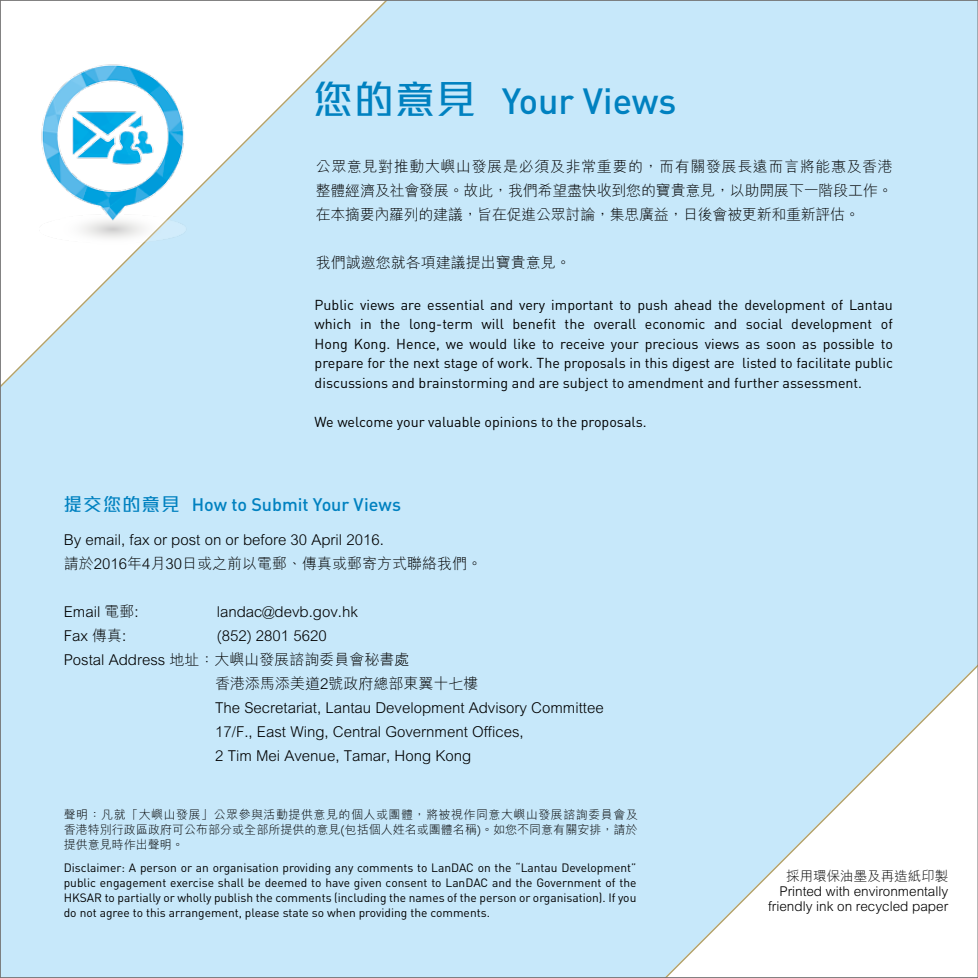
<style>
.page{position:relative;width:978px;height:978px;background:#c7e8fa}
.page>*{position:absolute;margin:0;border:0;box-sizing:border-box;transform-origin:0 0}
.t1{font:500 36px "DIN Pro";color:#0081c0}
.t2{font:500 18px "DIN Pro";letter-spacing:-.005em;color:#0081c0}
.t3{font:300 15px/24px "M Hei HK";color:#000;text-align:justify}
.t4{font:14.25px/19.5px "DIN Pro";color:#000;text-align:justify}
.t5{font:300 13.5px/15px "M Hei HK";color:#000;text-align:right}
.t6{font:12px/15px "DIN Pro";color:#000;text-align:justify}
.t7{font:300 12px/15px "M Hei HK";letter-spacing:.005em;color:#000;text-align:justify}
.s1{font-family:"M Stiff Hei HK";font-size:39px}
.s2{font-family:"M Stiff Hei HK"}
</style>
<div class="page">
<svg style="left:2px;top:2px;width:384px;height:384px"></svg>
<svg style="left:666px;top:666px;width:310px;height:310px"></svg>
<img style="left:5px;top:43px;width:213px;height:212px">
<h1 class="t1" style="left:314px;top:77px;width:364px"><span class="s1">您的意見</span> Your Views</h1>
<p class="t3" style="left:316px;top:155px;width:579px">公眾意見對推動大嶼山發展是必須及非常重要的，而有關發展長遠而言將能惠及香港整體經濟及社會發展。故此，我們希望盡快收到您的寶貴意見，以助開展下一階段工作。在本摘要內羅列的建議，旨在促進公眾討論，集思廣益，日後會被更新和重新評估。</p>
<p class="t3" style="left:316px;top:251px;width:257px">我們誠邀您就各項建議提出寶貴意見。</p>
<p class="t4" style="left:315px;top:294px;width:580px">Public views are essential and very important to push ahead the development of Lantau which in the long-term will benefit the overall economic and social development of Hong Kong. Hence, we would like to receive your precious views as soon as possible to prepare for the next stage of work. The proposals in this digest are listed to facilitate public discussions and brainstorming and are subject to amendment and further assessment.</p>
<p class="t4" style="left:315px;top:411px;width:333px">We welcome your valuable opinions to the proposals.</p>
<p class="t2" style="left:64px;top:493px;width:339px"><span class="s2">提交您的意見</span> How to Submit Your Views</p>
<p class="t3" style="left:64px;top:528px;width:435px">By email, fax or post on or before 30 April 2016.<br>請於2016年4月30日或之前以電郵、傳真或郵寄方式聯絡我們。　</p>
<p class="t3" style="left:64px;top:600px;width:76px">Email 電郵:</p>
<p class="t3" style="left:217px;top:600px;width:143px">landac@devb.gov.hk</p>
<p class="t3" style="left:64px;top:624px;width:64px">Fax 傳真:</p>
<p class="t3" style="left:217px;top:624px;width:112px">(852) 2801 5620</p>
<p class="t3" style="left:64px;top:648px;width:347px">Postal Address 地址：大嶼山發展諮詢委員會秘書處</p>
<p class="t3" style="left:215px;top:672px;width:265px">香港添馬添美道2號政府總部東翼十七樓</p>
<p class="t3" style="left:215px;top:696px;width:390px">The Secretariat, Lantau Development Advisory Committee</p>
<p class="t3" style="left:215px;top:720px;width:310px">17/F., East Wing, Central Government Offices,</p>
<p class="t3" style="left:215px;top:744px;width:257px">2 Tim Mei Avenue, Tamar, Hong Kong</p>
<p class="t7" style="left:64px;top:807px;width:576px">聲明：凡就「大嶼山發展」公眾參與活動提供意見的個人或團體，將被視作同意大嶼山發展諮詢委員會及香港特別行政區政府可公布部分或全部所提供的意見(包括個人姓名或團體名稱)。如您不同意有關安排，請於提供意見時作出聲明。</p>
<p class="t6" style="left:64px;top:860px;width:574px">Disclaimer: A person or an organisation providing any comments to LanDAC on the “Lantau Development” public engagement exercise shall be deemed to have given consent to LanDAC and the Government of the HKSAR to partially or wholly publish the comments (including the names of the person or organisation). If you do not agree to this arrangement, please state so when providing the comments.</p>
<p class="t5" style="left:768px;top:869px;width:182px">採用環保油墨及再造紙印製<br>Printed with environmentally friendly ink on recycled paper</p>
</div>
